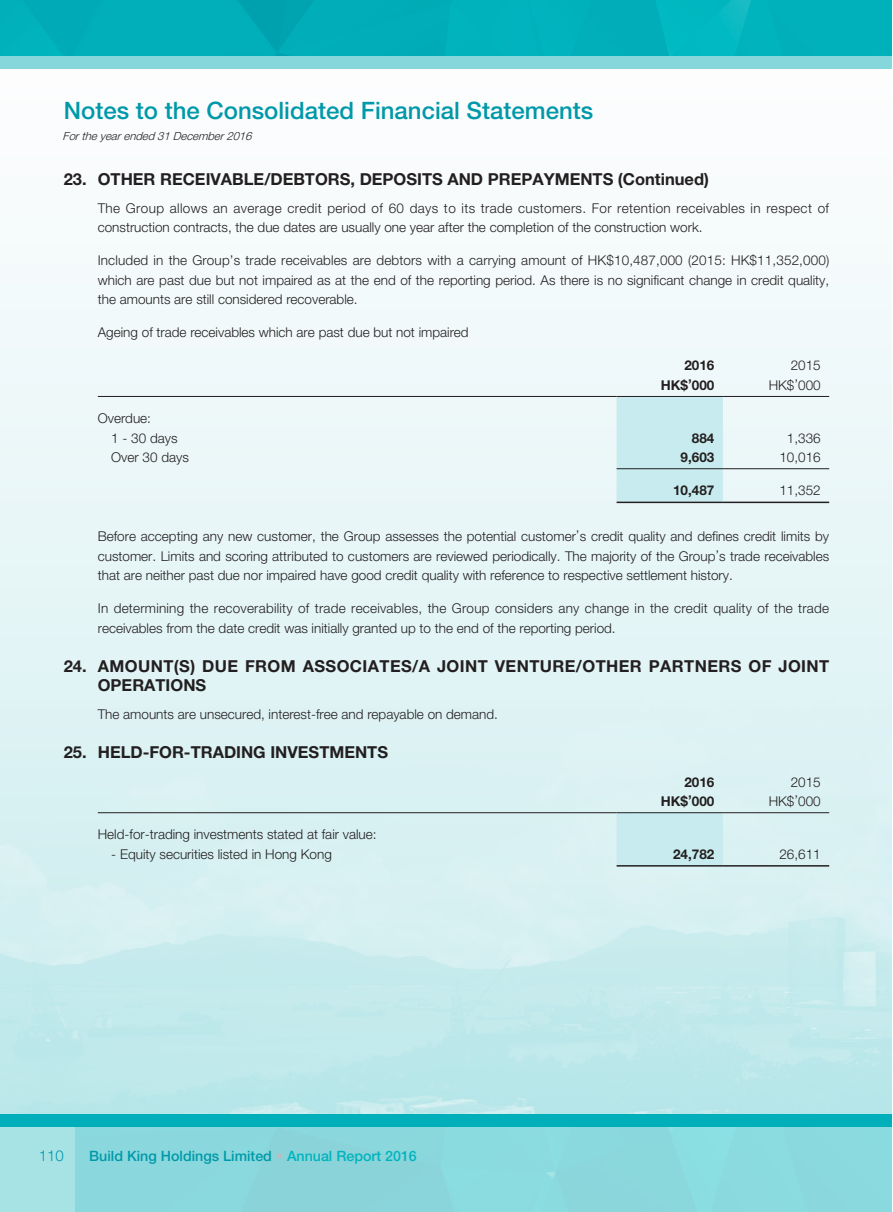
<style>
.page{position:relative;width:893px;height:1212px;background:#fff}
.page>*{position:absolute;margin:0;border:0;box-sizing:border-box;transform-origin:0 0}
.t1{font:500 24px "Helvetica Neue LT Std";color:#0099a9}
._3__標題{font:700 16.5px "Helvetica Neue LT Std";color:#231f20}
._3__標題-2{font:700 16.5px/19.5px "Helvetica Neue LT Std";letter-spacing:.025em;color:#231f20}
.t2{font:300 15px "Helvetica Neue LT Std";color:#0099a9}
.t3{font:500 14.25px "Helvetica Neue LT Std";color:#0099a9}
._1__內文{font:300 13.5px/19.5px "Helvetica Neue LT Std";color:#231f20;text-align:justify}
._1__內文-2{font:300 13.5px/19.5px "Helvetica Neue LT Std";letter-spacing:.025em;color:#231f20}
._1__內文-3{font:700 13.5px "Helvetica Neue LT Std";color:#231f20}
.t4{font:italic 300 11.25px "Helvetica Neue LT Std";color:#231f20}
.s1{color:#bcbdc0}
.s2{color:#00b4be}
</style>
<div class="page">
<svg style="left:0;top:265px;width:892px;height:432px"></svg>
<img style="left:0;top:697px;width:892px;height:417px">
<div style="left:0;top:1127px;width:74px;height:85px;background:#a7e2e5"></div>
<img style="left:0;top:0;width:892px;height:56px">
<div style="left:0;top:56px;width:892px;height:13px;background:#85d7dc"></div>
<div style="left:0;top:1114px;width:892px;height:13px;background:#00afba"></div>
<div style="left:617px;top:397px;width:106px;height:105px;background:#c7ebee"></div>
<hr style="left:98px;top:396px;width:519px;height:1px;background:#231f20">
<hr style="left:617px;top:396px;width:106px;height:1px;background:#231f20">
<hr style="left:723px;top:396px;width:106px;height:1px;background:#231f20">
<hr style="left:617px;top:468px;width:106px;height:1px;background:#231f20">
<hr style="left:723px;top:468px;width:106px;height:1px;background:#231f20">
<hr style="left:617px;top:502px;width:106px;height:1px;background:#231f20">
<hr style="left:723px;top:502px;width:106px;height:1px;background:#231f20">
<div style="left:617px;top:813px;width:106px;height:52px;background:#c7ebee"></div>
<hr style="left:98px;top:812px;width:519px;height:1px;background:#231f20">
<hr style="left:617px;top:812px;width:106px;height:1px;background:#231f20">
<hr style="left:723px;top:812px;width:106px;height:1px;background:#231f20">
<hr style="left:617px;top:865px;width:106px;height:1px;background:#231f20">
<hr style="left:723px;top:865px;width:106px;height:1px;background:#231f20">
<h1 class="t1" style="left:64px;top:96px;width:531px">Notes to the Consolidated Financial Statements</h1>
<p class="t4" style="left:63px;top:129px;width:194px">Fortheyearended31December2016</p>
<p class="_3__標題" style="left:64px;top:169px;width:647px">23. OTHER RECEIVABLE/DEBTORS, DEPOSITS AND PREPAYMENTS (Continued)</p>
<p class="_1__內文-2" style="left:98px;top:198px;width:733px">The Group allows an average credit period of 60 days to its trade customers. For retention receivables in respect of construction contracts, the due dates are usually one year after the completion of the construction work.</p>
<p class="_1__內文" style="left:98px;top:250px;width:733px">Included in the Group’s trade receivables are debtors with a carrying amount of HK$10,487,000 (2015: HK$11,352,000) which are past due but not impaired as at the end of the reporting period. As there is no significant change in credit quality, the amounts are still considered recoverable.</p>
<p class="_1__內文" style="left:98px;top:322px;width:372px">Ageing of trade receivables which are past due but not impaired</p>
<p class="_1__內文-3" style="left:684px;top:357px;width:32px">2016</p>
<p class="_1__內文" style="left:791px;top:355px;width:32px">2015</p>
<p class="_1__內文-3" style="left:661px;top:377px;width:55px">HK$’000</p>
<p class="_1__內文" style="left:769px;top:375px;width:54px">HK$’000</p>
<p class="_1__內文" style="left:98px;top:408px;width:55px">Overdue:</p>
<p class="_1__內文" style="left:111px;top:428px;width:68px">1 - 30 days</p>
<p class="_1__內文-3" style="left:692px;top:429px;width:24px">884</p>
<p class="_1__內文" style="left:787px;top:428px;width:35px">1,336</p>
<p class="_1__內文" style="left:111px;top:447px;width:79px">Over 30 days</p>
<p class="_1__內文-3" style="left:681px;top:449px;width:35px">9,603</p>
<p class="_1__內文" style="left:779px;top:447px;width:43px">10,016</p>
<p class="_1__內文-3" style="left:673px;top:482px;width:43px">10,487</p>
<p class="_1__內文" style="left:779px;top:480px;width:43px">11,352</p>
<p class="_1__內文" style="left:98px;top:526px;width:733px">Before accepting any new customer, the Group assesses the potential customer’s credit quality and defines credit limits by customer. Limits and scoring attributed to customers are reviewed periodically. The majority of the Group’s trade receivables that are neither past due nor impaired have good credit quality with reference to respective settlement history.</p>
<p class="_1__內文" style="left:98px;top:598px;width:733px">In determining the recoverability of trade receivables, the Group considers any change in the credit quality of the trade receivables from the date credit was initially granted up to the end of the reporting period.</p>
<p class="_3__標題-2" style="left:98px;top:656px;width:733px;text-indent:-34px">24. AMOUNT(S) DUE FROM ASSOCIATES/A JOINT VENTURE/OTHER PARTNERS OF JOINT<br>OPERATIONS</p>
<p class="_1__內文" style="left:98px;top:704px;width:402px">The amounts are unsecured, interest-free and repayable on demand.</p>
<p class="_3__標題" style="left:64px;top:742px;width:326px">25. HELD-FOR-TRADING INVESTMENTS</p>
<p class="_1__內文-3" style="left:684px;top:773px;width:32px">2016</p>
<p class="_1__內文" style="left:791px;top:772px;width:32px">2015</p>
<p class="_1__內文-3" style="left:661px;top:793px;width:55px">HK$’000</p>
<p class="_1__內文" style="left:769px;top:791px;width:54px">HK$’000</p>
<p class="_1__內文" style="left:98px;top:824px;width:280px">Held-for-trading investments stated at fair value:</p>
<p class="_1__內文" style="left:111px;top:844px;width:222px">- Equity securities listed in Hong Kong</p>
<p class="_1__內文-3" style="left:673px;top:846px;width:43px">24,782</p>
<p class="_1__內文" style="left:779px;top:844px;width:43px">26,611</p>
<p class="t2" style="left:39px;top:1147px;width:27px">110</p>
<p class="t3" style="left:89px;top:1148px;width:329px">Build King Holdings Limited <span class="s1">•</span> <span class="s2">Annual Report 2016</span></p>
</div>
